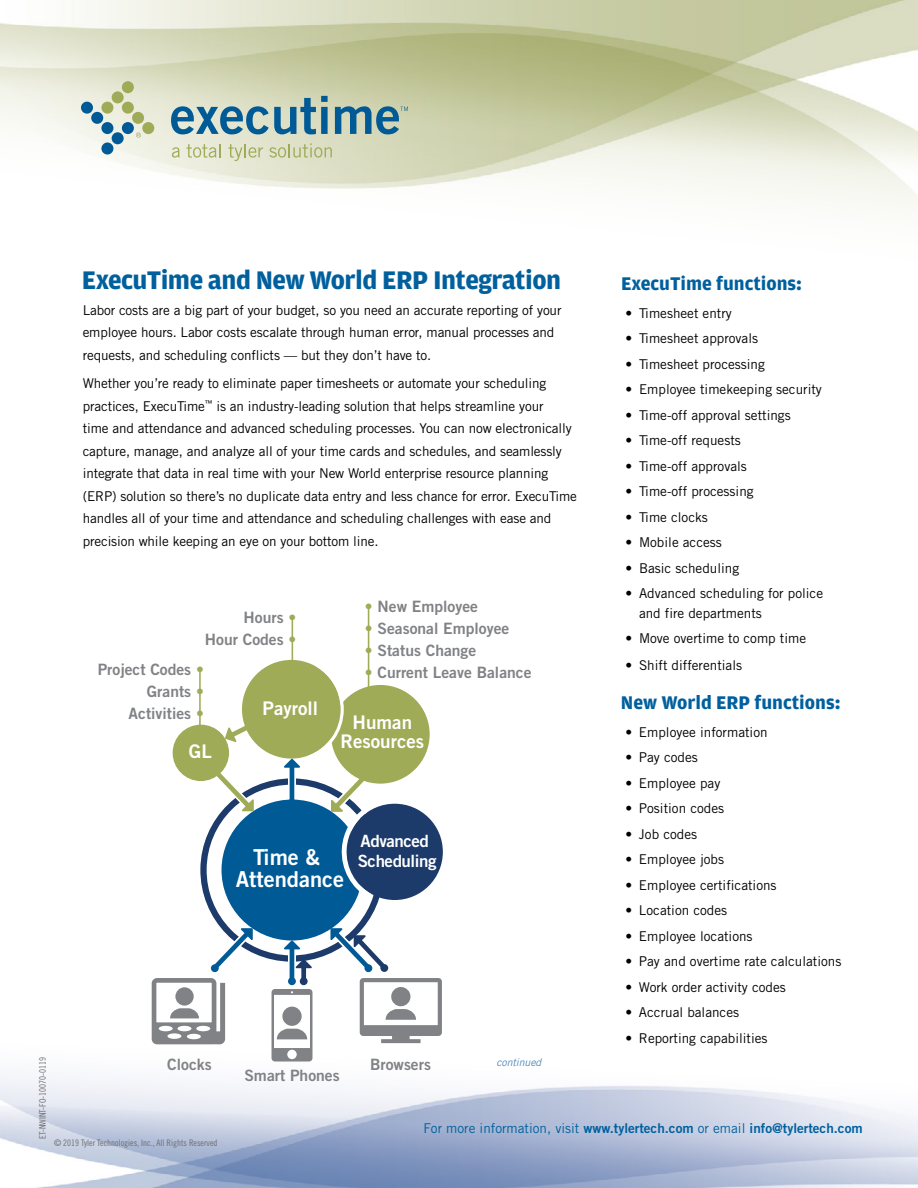
<style>
.page{position:relative;width:918px;height:1188px;background:#fff}
.page>*{position:absolute;margin:0;border:0;box-sizing:border-box;transform-origin:0 0}
.t1{font:700 27px "Amplitude";letter-spacing:-.02em;color:#00609e}
.t2{font:21.9px/21.9px "Trade Gothic Bold Two";color:#fff;text-align:center}
.t3{font:700 19.5px "Amplitude";color:#00609e}
.t4{font:18.75px/18.8px "Trade Gothic Bold Two";color:#fff;text-align:center}
.t5{font:16.95px/20.2px "Trade Gothic Bold Two";letter-spacing:-.025em;color:#fff}
.t6{font:15.6px/21.9px "Trade Gothic Bold Two";color:#808285;text-align:right}
.t7{font:13.5px/22.5px "Trade Gothic";letter-spacing:-.01em;color:#000}
.t8{font:13.5px "Trade Gothic Bold Two";color:#00609e}
.t9{font:italic 10.5px "Trade Gothic";letter-spacing:-.005em;color:#5186bb}
.t10{font:9px "Trade Gothic Cond Eighteen";color:#6d6e71}
.s1{color:#a0ab57}
.s2{font-family:"Trade Gothic"}
</style>
<div class="page">
<img style="left:0;top:0;width:918px;height:1188px">
<svg style="left:171px;top:96px;width:157px;height:38px;background:#89adb4"></svg>
<div style="left:81px;top:102px;width:12px;height:12px;background:#005a96;border-radius:50%"></div>
<div style="left:91px;top:112px;width:12px;height:12px;background:#005a96;border-radius:50%"></div>
<div style="left:101px;top:122px;width:12px;height:12px;background:#005a96;border-radius:50%"></div>
<div style="left:101px;top:143px;width:12px;height:12px;background:#005a96;border-radius:50%"></div>
<div style="left:112px;top:132px;width:12px;height:12px;background:#005a96;border-radius:50%"></div>
<div style="left:122px;top:122px;width:12px;height:12px;background:#005a96;border-radius:50%"></div>
<div style="left:101px;top:102px;width:12px;height:12px;background:#a0ab57;border-radius:50%"></div>
<div style="left:112px;top:91px;width:12px;height:12px;background:#a0ab57;border-radius:50%"></div>
<div style="left:122px;top:102px;width:12px;height:12px;background:#a0ab57;border-radius:50%"></div>
<div style="left:132px;top:112px;width:12px;height:12px;background:#a0ab57;border-radius:50%"></div>
<div style="left:142px;top:122px;width:12px;height:12px;background:#a0ab57;border-radius:50%"></div>
<div style="left:122px;top:81px;width:12px;height:12px;background:#a0ab57;border-radius:50%"></div>
<svg style="left:136px;top:133px;width:5px;height:5px"></svg>
<svg style="left:172px;top:147px;width:8px;height:11px"></svg>
<svg style="left:186px;top:144px;width:35px;height:14px"></svg>
<svg style="left:228px;top:144px;width:35px;height:17px"></svg>
<svg style="left:269px;top:143px;width:63px;height:15px"></svg>
<svg style="left:335px;top:106px;width:73px;height:28px;background:#6d9aa6"></svg>
<hr style="left:368px;top:606px;width:1px;height:82px;background:#a0ab57">
<hr style="left:292px;top:618px;width:1px;height:51px;background:#a0ab57">
<svg style="left:152px;top:661px;width:290px;height:401px"></svg>
<p class="t10" style="left:37px;top:1139px;width:84px;rotate:-90deg">ET-NWINT-FO-10070-0119</p>
<h1 class="t1" style="left:82px;top:265px;width:481px">ExecuTime and New World ERP Integration</h1>
<p class="t7" style="left:83px;top:299px;width:480px">Labor costs are a big part of your budget, so you need an accurate reporting of your employee hours. Labor costs escalate through human error, manual processes and requests, and scheduling conflicts — but they don’t have to.</p>
<p class="t7" style="left:83px;top:372px;width:496px">Whether you’re ready to eliminate paper timesheets or automate your scheduling practices, ExecuTime<sup>™</sup> is an industry-leading solution that helps streamline your<br>time and attendance and advanced scheduling processes. You can now electronically capture, manage, and analyze all of your time cards and schedules, and seamlessly integrate that data in real time with your New World enterprise resource planning (ERP) solution so there’s no duplicate data entry and less chance for error. ExecuTime handles all of your time and attendance and scheduling challenges with ease and precision while keeping an eye on your bottom line.</p>
<p class="t6" style="left:205px;top:606px;width:93px">Hours <span class="s1">•<br></span>Hour Codes <span class="s1">•</span></p>
<p class="t6" style="left:365px;top:595px;width:115px"><span class="s1">•</span> New Employee</p>
<p class="t6" style="left:365px;top:617px;width:146px"><span class="s1">•</span> Seasonal Employee</p>
<p class="t6" style="left:365px;top:639px;width:113px"><span class="s1">•</span> Status Change</p>
<p class="t6" style="left:98px;top:658px;width:108px">Project Codes <span class="s1">•</span></p>
<p class="t6" style="left:365px;top:661px;width:168px"><span class="s1">•</span> Current Leave Balance</p>
<p class="t6" style="left:129px;top:680px;width:77px">Grants <span class="s1">•<br></span>Activities <span class="s1">•</span></p>
<h3 class="t4" style="left:263px;top:698px;width:57px">Payroll</h3>
<h3 class="t4" style="left:341px;top:712px;width:85px">Human<br>Resources</h3>
<h3 class="t4" style="left:189px;top:742px;width:24px">GL</h3>
<h2 class="t2" style="left:236px;top:846px;width:110px">Time &amp;<br>Attendance</h2>
<p class="t5" style="left:358px;top:831px;width:80px">Advanced<br>Scheduling</p>
<p class="t6" style="left:167px;top:1054px;width:46px">Clocks</p>
<p class="t6" style="left:244px;top:1065px;width:97px">Smart Phones</p>
<p class="t6" style="left:370px;top:1054px;width:62px">Browsers</p>
<p class="t9" style="left:496px;top:1056px;width:47px">continued</p>
<h3 class="t3" style="left:621px;top:272px;width:183px">ExecuTime functions:</h3>
<p class="t7" style="left:626px;top:301px;width:108px">• Timesheet entry</p>
<p class="t7" style="left:626px;top:327px;width:134px">• Timesheet approvals</p>
<p class="t7" style="left:626px;top:352px;width:141px">• Timesheet processing</p>
<p class="t7" style="left:626px;top:378px;width:198px">• Employee timekeeping security</p>
<p class="t7" style="left:626px;top:403px;width:167px">• Time-off approval settings</p>
<p class="t7" style="left:626px;top:429px;width:117px">• Time-off requests</p>
<p class="t7" style="left:626px;top:454px;width:123px">• Time-off approvals</p>
<p class="t7" style="left:626px;top:480px;width:130px">• Time-off processing</p>
<p class="t7" style="left:626px;top:505px;width:84px">• Time clocks</p>
<p class="t7" style="left:626px;top:531px;width:98px">• Mobile access</p>
<p class="t7" style="left:626px;top:556px;width:115px">• Basic scheduling</p>
<p class="t7" style="left:639px;top:583px;width:186px;line-height:19.5px;text-indent:-14px">• Advanced scheduling for police and fire departments</p>
<p class="t7" style="left:626px;top:627px;width:182px">• Move overtime to comp time</p>
<p class="t7" style="left:626px;top:654px;width:118px">• Shift differentials</p>
<h3 class="t3" style="left:621px;top:692px;width:221px">New World ERP functions:</h3>
<p class="t7" style="left:625px;top:721px;width:144px">• Employee information</p>
<p class="t7" style="left:625px;top:746px;width:74px">• Pay codes</p>
<p class="t7" style="left:625px;top:772px;width:96px">• Employee pay</p>
<p class="t7" style="left:625px;top:797px;width:100px">• Position codes</p>
<p class="t7" style="left:625px;top:823px;width:73px">• Job codes</p>
<p class="t7" style="left:625px;top:848px;width:100px">• Employee jobs</p>
<p class="t7" style="left:625px;top:874px;width:153px">• Employee certifications</p>
<p class="t7" style="left:625px;top:899px;width:103px">• Location codes</p>
<p class="t7" style="left:625px;top:925px;width:129px">• Employee locations</p>
<p class="t7" style="left:625px;top:950px;width:217px">• Pay and overtime rate calculations</p>
<p class="t7" style="left:625px;top:976px;width:162px">• Work order activity codes</p>
<p class="t7" style="left:625px;top:1001px;width:115px">• Accrual balances</p>
<p class="t7" style="left:625px;top:1027px;width:144px">• Reporting capabilities</p>
<p class="t10" style="left:54px;top:1137px;width:165px">© 2019 Tyler Technologies, Inc., All Rights Reserved</p>
<p class="t8" style="left:423px;top:1120px;width:441px"><span class="s2">For more information, visit</span> www.tylertech.com <span class="s2">or email</span> info@tylertech.com</p>
</div>
